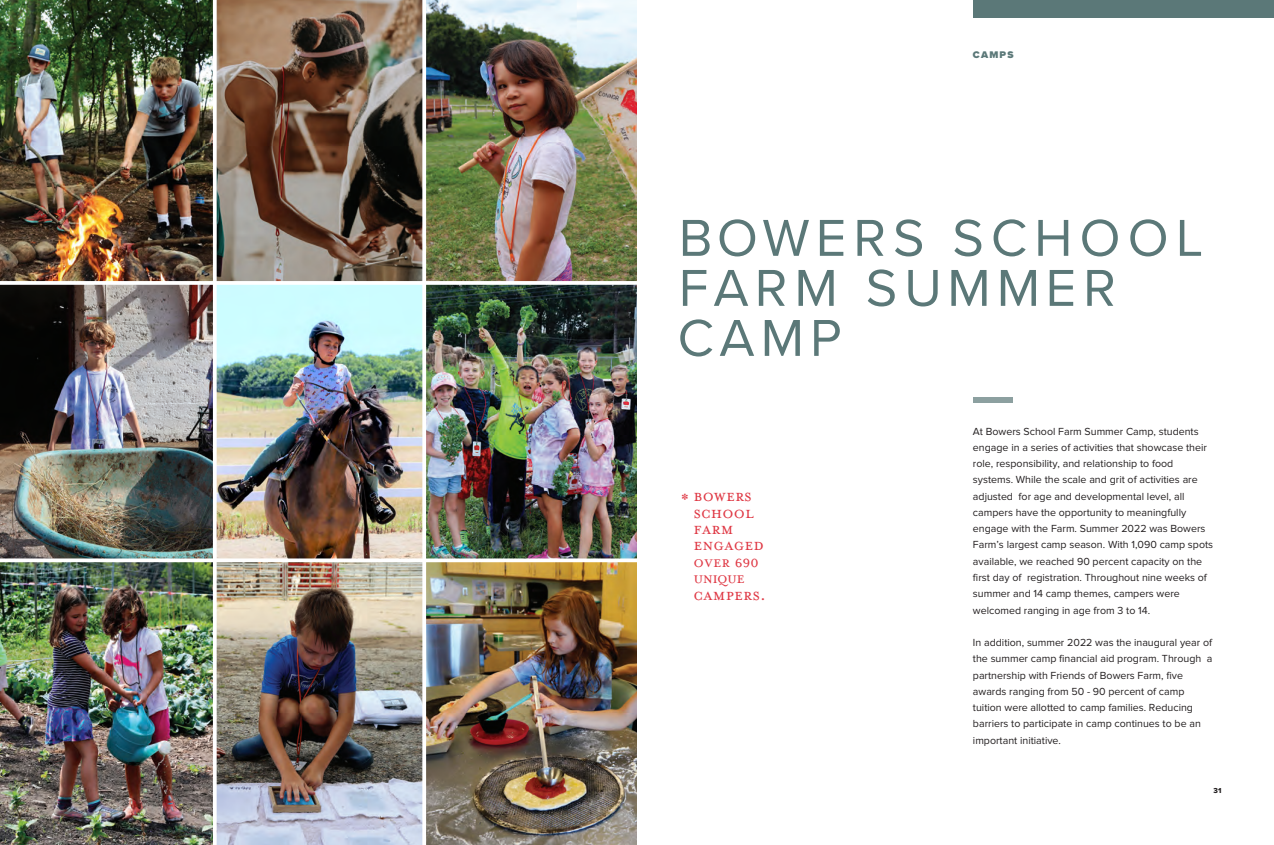
<style>
.page{position:relative;width:1274px;height:845px;background:#fff}
.page>*{position:absolute;margin:0;border:0;box-sizing:border-box;transform-origin:0 0}
.t1{font:53.75px/50px "Proxima Nova";letter-spacing:.11em;color:#5b7878}
.t2{font:18.75px/16.6px "Mrs Eaves All Small Caps OT";letter-spacing:.005em;color:#df3844}
.t3{font:17.5px/16.8px "Mrs Eaves Small Caps";letter-spacing:-.045em;color:#df3844}
.t4{font:10.62px/16.2px "Proxima Nova";color:#231f20}
.t5{font:900 10px "Proxima Nova";letter-spacing:.12em;color:#5b7878}
.t6{font:7.5px "Proxima Nova Extrabld";color:#231f20}
.s1{font-family:"Mrs Eaves All Small Caps OT";font-size:18.75px}
</style>
<div class="page">
<img style="left:0;top:0;width:213px;height:844px">
<div style="left:973px;top:0;width:300px;height:18px;background:#5b7878"></div>
<div style="left:973px;top:397px;width:39px;height:5px;background:#8ca0a0"></div>
<img style="left:217px;top:0;width:419px;height:281px">
<img style="left:217px;top:562px;width:419px;height:282px">
<img style="left:426px;top:285px;width:210px;height:273px">
<img style="left:217px;top:285px;width:205px;height:273px">
<svg style="left:216px;top:0;width:1px;height:844px"></svg>
<svg style="left:422px;top:0;width:4px;height:844px"></svg>
<svg style="left:0;top:281px;width:637px;height:4px"></svg>
<svg style="left:0;top:558px;width:637px;height:4px"></svg>
<svg style="left:0;top:0;width:7px;height:6px"></svg>
<p class="t5" style="left:973px;top:47px;width:42px">CAMPS</p>
<h1 class="t1" style="left:677px;top:210px;width:527px">BOWERS SCHOOL<br>FARM SUMMER<br>CAMP</h1>
<h2 class="t2" style="left:693px;top:488px;width:72px;text-indent:-12px">* bowers school farm engaged</h2>
<h3 class="t3" style="left:693px;top:553px;width:67px">over <span class="s1">690 </span>unique</h3>
<h2 class="t2" style="left:693px;top:587px;width:74px">campers.</h2>
<p class="t4" style="left:973px;top:423px;width:242px">At Bowers School Farm Summer Camp, students engage in a series of activities that showcase their role, responsibility, and relationship to food systems. While the scale and grit of activities are adjusted for age and developmental level, all campers have the opportunity to meaningfully engage with the Farm. Summer 2022 was Bowers Farm’s largest camp season. With 1,090 camp spots available, we reached 90 percent capacity on the first day of registration. Throughout nine weeks of summer and 14 camp themes, campers were welcomed ranging in age from 3 to 14.</p>
<p class="t4" style="left:973px;top:634px;width:241px">In addition, summer 2022 was the inaugural year of the summer camp financial aid program. Through a partnership with Friends of Bowers Farm, five awards ranging from 50 - 90 percent of camp tuition were allotted to camp families. Reducing barriers to participate in camp continues to be an important initiative.</p>
<p class="t6" style="left:1213px;top:784px;width:9px">31</p>
</div>
